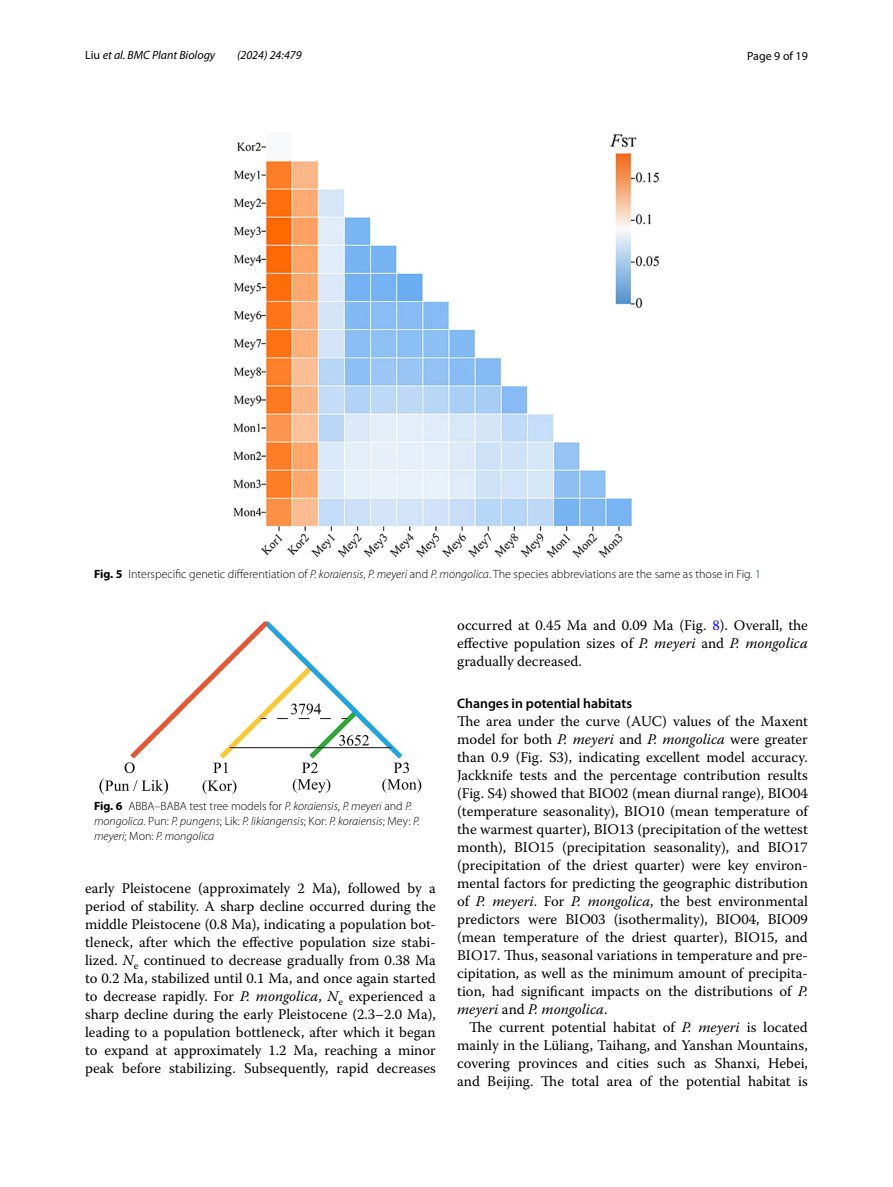
<style>
.page{position:relative;width:893px;height:1187px;background:#fff}
.page>*{position:absolute;margin:0;border:0;box-sizing:border-box;transform-origin:0 0}
.t1{font:14.7px/18px "Warnock Pro";color:#000;text-align:justify}
.t2{font:600 13.8px "Myriad Pro";color:#000}
.t3{font:italic 300 12px/15px "Myriad Pro";color:#000}
.t4{font:300 12px "Myriad Pro";color:#000}
.t5{font:italic 12px "Myriad Pro";color:#000}
.t6{font:12px "Myriad Pro";color:#000}
.s1{font-style:normal}
.s2{font-weight:700}
.s3{font-style:italic}
.s4{color:#00f}
.s5{font-weight:700;font-style:normal}
</style>
<div class="page">
<img style="left:234px;top:134px;width:425px;height:424px">
<img style="left:100px;top:621px;width:321px;height:173px">
<p class="t5" style="left:85px;top:48px;width:132px"><span class="s1">Liu</span> et al. BMC Plant Biology</p>
<p class="t5" style="left:237px;top:48px;width:66px">(2024) 24:479</p>
<p class="t6" style="left:747px;top:48px;width:62px">Page 9 of 19</p>
<p class="t4" style="left:94px;top:567px;width:669px"><span class="s2">Fig. 5</span> Interspecific genetic differentiation of <span class="s3">P. koraiensis</span>, <span class="s3">P. meyeri</span> and <span class="s3">P. mongolica</span>. The species abbreviations are the same as those in Fig. <span class="s4">1</span></p>
<p class="t3" style="left:94px;top:798px;width:327px"><span class="s5">Fig. 6</span> <span class="s1">ABBA–BABA test tree models for</span> P. koraiensis<span class="s1">,</span> P. meyeri <span class="s1">and</span> P. mongolica<span class="s1">. Pun:</span> P. pungens<span class="s1">; Lik:</span> P. likiangensis<span class="s1">; Kor:</span> P. koraiensis<span class="s1">; Mey:</span> P. meyeri<span class="s1">; Mon:</span> P. mongolica</p>
<p class="t1" style="left:85px;top:879px;width:352px">early Pleistocene (approximately 2 Ma), followed by a period of stability. A sharp decline occurred during the middle Pleistocene (0.8 Ma), indicating a population bot&shy;tleneck, after which the effective population size stabi&shy;lized. <span class="s3">N</span><sub>e</sub> continued to decrease gradually from 0.38 Ma to 0.2 Ma, stabilized until 0.1 Ma, and once again started to decrease rapidly. For <span class="s3">P. mongolica</span>, <span class="s3">N</span><sub>e</sub> experienced a sharp decline during the early Pleistocene (2.3–2.0 Ma), leading to a population bottleneck, after which it began to expand at approximately 1.2 Ma, reaching a minor peak before stabilizing. Subsequently, rapid decreases</p>
<p class="t1" style="left:457px;top:616px;width:352px">occurred at 0.45 Ma and 0.09 Ma (Fig. <span class="s4">8</span>). Overall, the effective population sizes of <span class="s3">P. meyeri</span> and <span class="s3">P. mongolica </span>gradually decreased.</p>
<p class="t2" style="left:457px;top:694px;width:177px">Changes in potential habitats</p>
<p class="t1" style="left:457px;top:712px;width:352px">The area under the curve (AUC) values of the Maxent model for both <span class="s3">P. meyeri</span> and <span class="s3">P. mongolica</span> were greater than 0.9 (Fig. S3), indicating excellent model accuracy.<br>Jackknife tests and the percentage contribution results (Fig. S4) showed that BIO02 (mean diurnal range), BIO04 (temperature seasonality), BIO10 (mean temperature of the warmest quarter), BIO13 (precipitation of the wettest month), BIO15 (precipitation seasonality), and BIO17 (precipitation of the driest quarter) were key environ&shy;mental factors for predicting the geographic distribution of <span class="s3">P. meyeri</span>. For <span class="s3">P. mongolica</span>, the best environmental predictors were BIO03 (isothermality), BIO04, BIO09 (mean temperature of the driest quarter), BIO15, and BIO17. Thus, seasonal variations in temperature and pre&shy;cipitation, as well as the minimum amount of precipita&shy;tion, had significant impacts on the distributions of <span class="s3">P. meyeri</span> and <span class="s3">P. mongolica</span>.</p>
<p class="t1" style="left:457px;top:1018px;width:352px;text-indent:12px">The current potential habitat of <span class="s3">P. meyeri</span> is located mainly in the Lüliang, Taihang, and Yanshan Mountains, covering provinces and cities such as Shanxi, Hebei, and Beijing. The total area of the potential habitat is</p>
</div>
